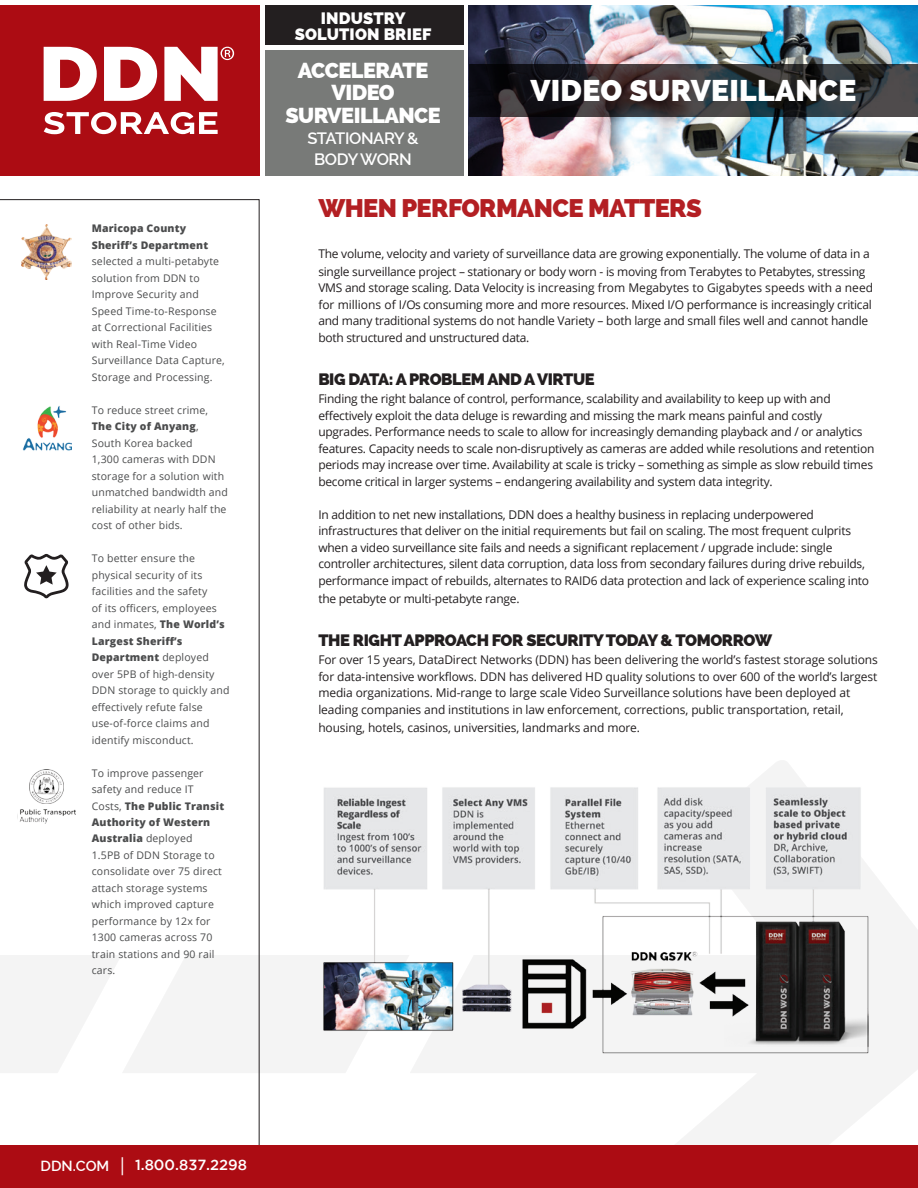
<style>
.page{position:relative;width:918px;height:1188px;background:#fff}
.page>*{position:absolute;margin:0;border:0;box-sizing:border-box;transform-origin:0 0}
.t1{font:800 30px "Raleway";letter-spacing:.01em;color:#fff}
.t2{font:800 25.5px "Raleway";letter-spacing:-.025em;color:#b31f23}
.t3{font:800 21.6px/22.5px "Raleway";letter-spacing:-.025em;color:#fff;text-align:center}
.t4{font:800 16.5px "Raleway";letter-spacing:-.025em;color:#231f20}
.t5{font:800 16.5px/16.5px "Raleway";letter-spacing:.01em;color:#fff;text-align:center}
.t6{font:600 16.5px/21px "Raleway";letter-spacing:-.025em;color:#fff;text-align:center}
.t7{font:500 14.7px "Gotham";color:#fff}
.t8{font:12px/16.5px "Open Sans";letter-spacing:-.02em;color:#231f20}
.t9{font:10.5px/16.5px "Open Sans";letter-spacing:.015em;color:#4b4c4d}
.t10{font:800 10.5px/16.5px "Open Sans";letter-spacing:.015em;color:#4b4c4d}
.s1{font-weight:800}
.s2{font-family:"Raleway";font-weight:600}
.s3{font-family:"Open Sans";font-weight:400;font-size:18px}
</style>
<div class="page">
<div style="left:0;top:5px;width:260px;height:171px;background:#ac0c13"></div>
<svg style="left:44px;top:112px;width:174px;height:22px"></svg>
<svg style="left:44px;top:47px;width:190px;height:54px"></svg>
<div style="left:265px;top:51px;width:198px;height:125px;background:#787a78"></div>
<div style="left:265px;top:5px;width:198px;height:40px;background:#231f20"></div>
<img style="left:469px;top:5px;width:449px;height:171px">
<svg style="left:469px;top:64px;width:449px;height:53px;background:#2c2b2e"></svg>
<div style="left:260px;top:955px;width:91px;height:118px;background:#f4f4f4"></div>
<svg style="left:410px;top:761px;width:508px;height:385px"></svg>
<svg style="left:0;top:199px;width:260px;height:947px"></svg>
<div style="left:0;top:1146px;width:918px;height:42px;background:#ac0c13"></div>
<img style="left:22px;top:224px;width:49px;height:56px">
<img style="left:22px;top:405px;width:49px;height:47px">
<img style="left:29px;top:770px;width:35px;height:34px">
<img style="left:18px;top:809px;width:57px;height:15px">
<svg style="left:24px;top:554px;width:45px;height:45px"></svg>
<img style="left:318px;top:783px;width:550px;height:279px">
<p class="t10" style="left:92px;top:220px;width:118px">Maricopa County<br>Sheriff’s Department</p>
<p class="t9" style="left:92px;top:253px;width:135px">selected a multi-petabyte solution from DDN to<br>Improve Security and<br>Speed Time-to-Response at Correctional Facilities with Real-Time Video<br>Surveillance Data Capture,<br>Storage and Processing.</p>
<p class="t9" style="left:92px;top:401px;width:138px">To reduce street crime,<br><span class="s1">The City of Anyang</span>,<br>South Korea backed<br>1,300 cameras with DDN storage for a solution with unmatched bandwidth and reliability at nearly half the cost of other bids.</p>
<p class="t9" style="left:92px;top:550px;width:139px">To better ensure the physical security of its facilities and the safety<br>of its officers, employees and inmates, <span class="s1">The World’s<br>Largest Sheriff’s<br>Department</span> deployed over 5PB of high-density<br>DDN storage to quickly and effectively refute false use-of-force claims and identify misconduct.</p>
<p class="t9" style="left:92px;top:764px;width:134px">To improve passenger safety and reduce IT<br>Costs, <span class="s1">The Public Transit<br>Authority of Western<br>Australia</span> deployed<br>1.5PB of DDN Storage to consolidate over 75 direct attach storage systems which improved capture performance by 12x for<br>1300 cameras across 70 train stations and 90 rail cars.</p>
<h3 class="t5" style="left:295px;top:10px;width:138px">INDUSTRY<br>SOLUTION BRIEF</h3>
<h3 class="t3" style="left:285px;top:59px;width:157px">ACCELERATE<br>VIDEO<br>SURVEILLANCE</h3>
<h3 class="t6" style="left:307px;top:127px;width:113px">STATIONARY &amp;<br>BODY WORN</h3>
<h1 class="t1" style="left:530px;top:73px;width:327px">VIDEO SURVEILLANCE</h1>
<h2 class="t2" style="left:318px;top:194px;width:385px">WHEN PERFORMANCE MATTERS</h2>
<p class="t8" style="left:318px;top:244px;width:553px;line-height:18px">The volume, velocity and variety of surveillance data are growing exponentially. The volume of data in a single surveillance project – stationary or body worn - is moving from Terabytes to Petabytes, stressing</p>
<p class="t8" style="left:318px;top:279px;width:556px">VMS and storage scaling. Data Velocity is increasing from Megabytes to Gigabytes speeds with a need for millions of I/Os consuming more and more resources. Mixed I/O performance is increasingly critical and many traditional systems do not handle Variety – both large and small files well and cannot handle both structured and unstructured data.</p>
<h3 class="t4" style="left:318px;top:370px;width:278px">BIG DATA: A PROBLEM AND A VIRTUE</h3>
<p class="t8" style="left:318px;top:390px;width:558px">Finding the right balance of control, performance, scalability and availability to keep up with and effectively exploit the data deluge is rewarding and missing the mark means painful and costly upgrades. Performance needs to scale to allow for increasingly demanding playback and / or analytics features. Capacity needs to scale non-disruptively as cameras are added while resolutions and retention periods may increase over time. Availability at scale is tricky – something as simple as slow rebuild times become critical in larger systems – endangering availability and system data integrity.</p>
<p class="t8" style="left:318px;top:506px;width:552px">In addition to net new installations, DDN does a healthy business in replacing underpowered infrastructures that deliver on the initial requirements but fail on scaling. The most frequent culprits when a video surveillance site fails and needs a significant replacement / upgrade include: single controller architectures, silent data corruption, data loss from secondary failures during drive rebuilds, performance impact of rebuilds, alternates to RAID6 data protection and lack of experience scaling into</p>
<p class="t8" style="left:318px;top:590px;width:203px">the petabyte or multi-petabyte range.</p>
<h3 class="t4" style="left:318px;top:631px;width:455px">THE RIGHT APPROACH FOR SECURITY TODAY &amp; TOMORROW</h3>
<p class="t8" style="left:318px;top:651px;width:561px">For over 15 years, DataDirect Networks (DDN) has been delivering the world’s fastest storage solutions for data-intensive workflows. DDN has delivered HD quality solutions to over 600 of the world’s largest media organizations. Mid-range to large scale Video Surveillance solutions have been deployed at leading companies and institutions in law enforcement, corrections, public transportation, retail,</p>
<p class="t8" style="left:318px;top:719px;width:323px">housing, hotels, casinos, universities, landmarks and more.</p>
<p class="t7" style="left:40px;top:1157px;width:208px"><span class="s2">DDN.COM</span> <span class="s3">|</span> 1.800.837.2298</p>
</div>
